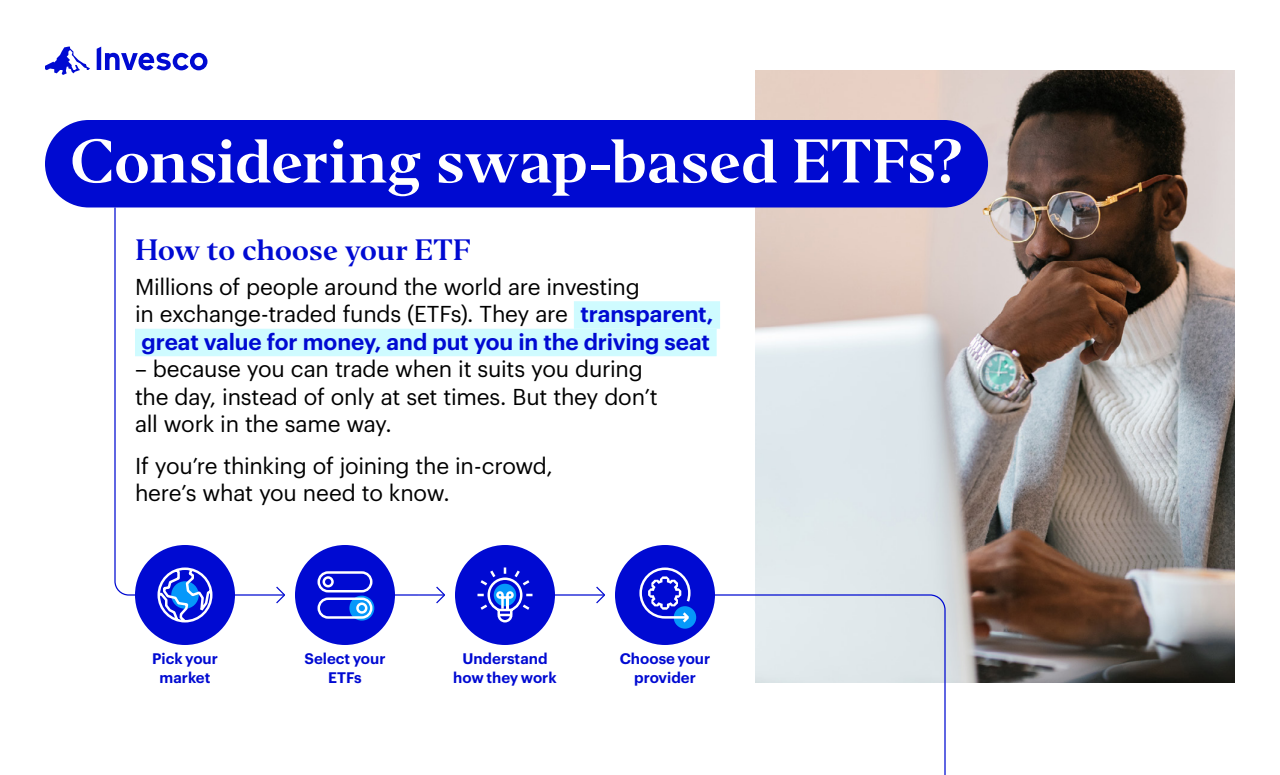
<style>
.page{position:relative;width:1280px;height:775px;background:#fff}
.page>*{position:absolute;margin:0;border:0;box-sizing:border-box;transform-origin:0 0}
.t1{font:57.5px "Invesco Editor";letter-spacing:-.015em;color:#fff}
.t2{font:27.5px "Invesco Editor";letter-spacing:-.02em;color:#000ad2}
.t3{font:22.5px/27.5px "Graphik";letter-spacing:-.015em;color:#000}
.t4{font:600 15px/18.8px "Graphik";color:#000ad2;text-align:center}
.s1{font-weight:600;color:#000ad2}
</style>
<div class="page">
<img style="left:755px;top:70px;width:480px;height:612px">
<svg style="left:45px;top:47px;width:45px;height:28px"></svg>
<svg style="left:97px;top:47px;width:110px;height:23px"></svg>
<svg style="left:709px;top:594px;width:237px;height:181px"></svg>
<div style="left:45px;top:120px;width:943px;height:88px;background:#000ad1;border-radius:44px"></div>
<svg style="left:114px;top:207px;width:32px;height:389px"></svg>
<svg style="left:436px;top:586px;width:9px;height:18px"></svg>
<hr style="left:392px;top:594px;width:52px;height:2px;background:#000ad1">
<svg style="left:596px;top:586px;width:9px;height:18px"></svg>
<hr style="left:552px;top:594px;width:52px;height:2px;background:#000ad1">
<svg style="left:276px;top:586px;width:9px;height:18px"></svg>
<hr style="left:232px;top:594px;width:52px;height:2px;background:#000ad1">
<div style="left:135px;top:545px;width:100px;height:100px;background:#000ad2;border-radius:50%"></div>
<svg style="left:157px;top:567px;width:56px;height:56px"></svg>
<div style="left:615px;top:545px;width:100px;height:100px;background:#000ad2;border-radius:50%"></div>
<div style="left:674px;top:606px;width:22px;height:23px;background:#0598fa;border-radius:50%"></div>
<svg style="left:639px;top:567px;width:53px;height:58px"></svg>
<div style="left:295px;top:545px;width:100px;height:100px;background:#000ad2;border-radius:50%"></div>
<svg style="left:317px;top:571px;width:57px;height:49px"></svg>
<div style="left:455px;top:545px;width:100px;height:100px;background:#000ad2;border-radius:50%"></div>
<svg style="left:477px;top:567px;width:56px;height:56px"></svg>
<div style="left:574px;top:301px;width:146px;height:28px;background:#cffbff"></div>
<div style="left:135px;top:329px;width:582px;height:27px;background:#cffbff"></div>
<h1 class="t1" style="left:70px;top:124px;width:894px">Considering swap-based ETFs?</h1>
<p class="t2" style="left:135px;top:232px;width:337px">How to choose your ETF</p>
<p class="t3" style="left:135px;top:271px;width:580px">Millions of people around the world are investing<br>in exchange-traded funds (ETFs). They are <span class="s1">transparent, great value for money, and put you in the driving seat</span></p>
<p class="t3" style="left:135px;top:354px;width:524px">– because you can trade when it suits you during the day, instead of only at set times. But they don’t all work in the same way.</p>
<p class="t3" style="left:135px;top:450px;width:419px">If you’re thinking of joining the in-crowd, here’s what you need to know.</p>
<p class="t4" style="left:152px;top:648px;width:67px">Pick your market</p>
<p class="t4" style="left:305px;top:648px;width:82px">Select your<br>ETFs</p>
<p class="t4" style="left:453px;top:648px;width:105px">Understand how they work</p>
<p class="t4" style="left:620px;top:648px;width:92px">Choose your provider</p>
</div>
